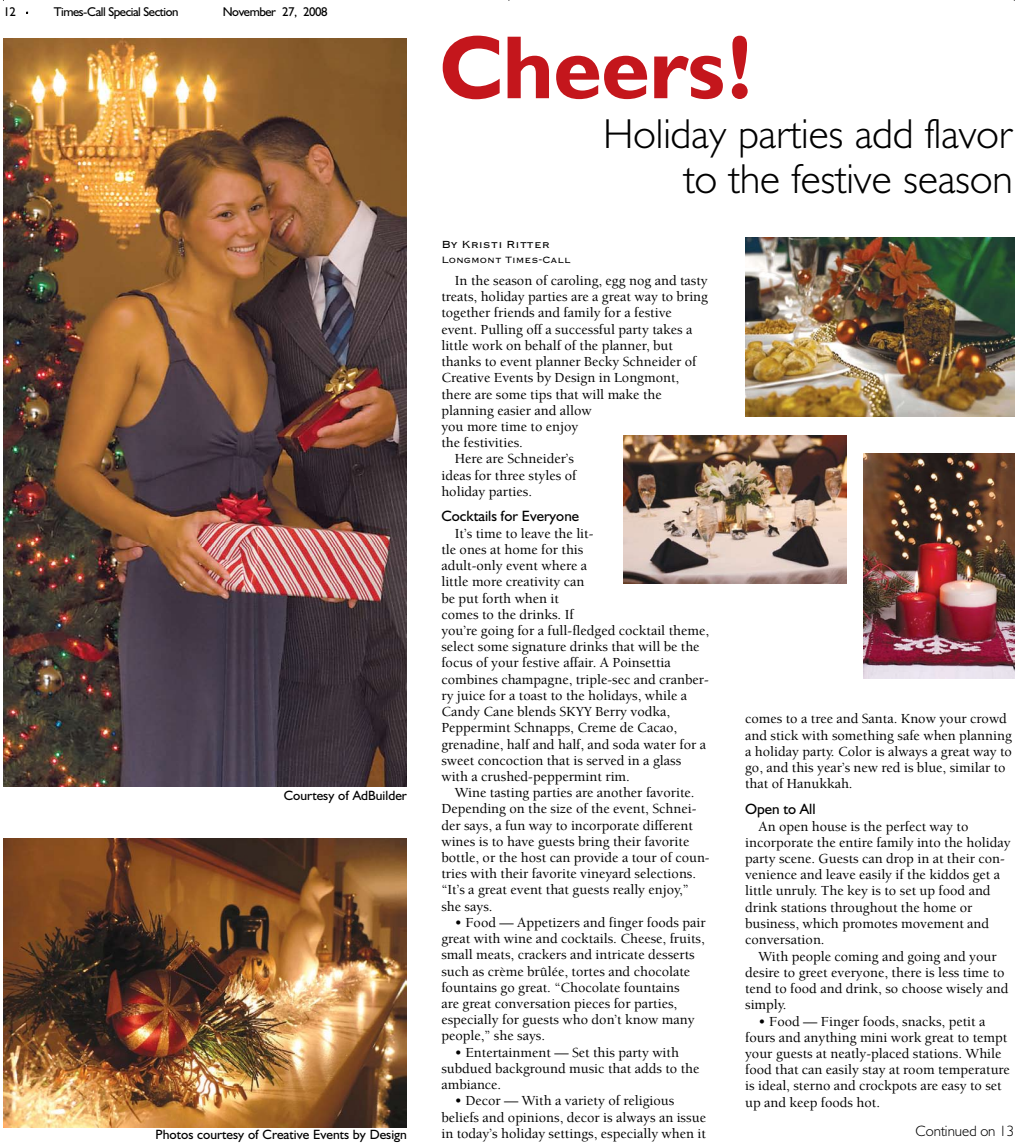
<style>
.page{position:relative;width:1016px;height:1145px;background:#fff}
.page>*{position:absolute;margin:0;border:0;box-sizing:border-box;transform-origin:0 0}
.t1{font:700 90px "Humanist 521 BT";color:#c4161c}
.t2{font:300 42px/45px "Humanist 521 BT";color:#000;text-align:right}
.t3{font:15px "Humanist 521 BT";color:#000}
.t4{font:300 15px "Humanist 521 BT";color:#000}
.t5{font:500 14.25px/16.2px "Berkeley";color:#000}
.t6{font:13.5px "Humanist 521 BT";color:#000}
.t7{font:13.5px "Copperplate Gothic BT";color:#000}
.t8{font:12.75px "Humanist 521 BT";letter-spacing:-.035em;color:#000}
.t9{font:12px "Copperplate Gothic BT";color:#000}
</style>
<div class="page">
<img style="left:3px;top:838px;width:403px;height:289px">
<img style="left:3px;top:38px;width:403px;height:748px">
<img style="left:863px;top:453px;width:151px;height:225px">
<img style="left:745px;top:238px;width:269px;height:179px">
<img style="left:623px;top:435px;width:223px;height:148px">
<p class="t8" style="left:3px;top:3px;width:14px">12</p>
<p class="t8" style="left:54px;top:3px;width:126px">Times-Call Special Section</p>
<p class="t8" style="left:223px;top:3px;width:106px">November 27, 2008</p>
<h1 class="t1" style="left:439px;top:12px;width:316px">Cheers!</h1>
<h2 class="t2" style="left:603px;top:111px;width:411px">Holiday parties add flavor to the festive season</h2>
<p class="t7" style="left:441px;top:237px;width:110px">By Kristi Ritter</p>
<p class="t9" style="left:441px;top:253px;width:131px">Longmont Times-Call</p>
<p class="t5" style="left:455px;top:273px;width:254px">In the season of caroling, egg nog and tasty</p>
<p class="t5" style="left:441px;top:289px;width:268px">treats, holiday parties are a great way to bring</p>
<p class="t5" style="left:441px;top:305px;width:232px">together friends and family for a festive</p>
<p class="t5" style="left:441px;top:321px;width:252px">event. Pulling off a successful party takes a</p>
<p class="t5" style="left:441px;top:338px;width:233px">little work on behalf of the planner, but</p>
<p class="t5" style="left:441px;top:354px;width:256px">thanks to event planner Becky Schneider of</p>
<p class="t5" style="left:441px;top:370px;width:239px">Creative Events by Design in Longmont,</p>
<p class="t5" style="left:441px;top:386px;width:222px">there are some tips that will make the</p>
<p class="t5" style="left:441px;top:402px;width:152px">planning easier and allow</p>
<p class="t5" style="left:441px;top:419px;width:138px">you more time to enjoy</p>
<p class="t5" style="left:441px;top:435px;width:83px">the festivities.</p>
<p class="t5" style="left:455px;top:451px;width:121px">Here are Schneider’s</p>
<p class="t5" style="left:441px;top:467px;width:136px">ideas for three styles of</p>
<p class="t5" style="left:441px;top:484px;width:92px">holiday parties.</p>
<p class="t3" style="left:441px;top:507px;width:139px">Cocktails for Everyone</p>
<p class="t5" style="left:441px;top:525px;width:269px;text-indent:13px">It’s time to leave the lit-<br>tle ones at home for this<br>adult-only event where a<br>little more creativity can<br>be put forth when it<br>comes to the drinks. If<br>you’re going for a full-fledged cocktail theme, select some signature drinks that will be the focus of your festive affair. A Poinsettia combines champagne, triple-sec and cranber&shy;ry juice for a toast to the holidays, while a Candy Cane blends SKYY Berry vodka, Peppermint Schnapps, Creme de Cacao, grenadine, half and half, and soda water for a sweet concoction that is served in a glass with a crushed-peppermint rim.</p>
<p class="t5" style="left:441px;top:785px;width:270px;text-indent:13px">Wine tasting parties are another favorite.<br>Depending on the size of the event, Schnei&shy;der says, a fun way to incorporate different wines is to have guests bring their favorite bottle, or the host can provide a tour of coun&shy;tries with their favorite vineyard selections. “It’s a great event that guests really enjoy,” she says.</p>
<p class="t5" style="left:441px;top:915px;width:266px;text-indent:13px">• Food — Appetizers and finger foods pair great with wine and cocktails. Cheese, fruits, small meats, crackers and intricate desserts such as crème brûlée, tortes and chocolate fountains go great. “Chocolate fountains<br>are great conversation pieces for parties, especially for guests who don’t know many people,” she says.</p>
<p class="t5" style="left:441px;top:1044px;width:259px;text-indent:13px">• Entertainment — Set this party with subdued background music that adds to the ambiance.</p>
<p class="t5" style="left:441px;top:1093px;width:266px;text-indent:13px">• Decor — With a variety of religious beliefs and opinions, decor is always an issue in today’s holiday settings, especially when it</p>
<p class="t5" style="left:745px;top:711px;width:268px">comes to a tree and Santa. Know your crowd and stick with something safe when planning a holiday party. Color is always a great way to go, and this year’s new red is blue, similar to that of Hanukkah.</p>
<p class="t3" style="left:745px;top:800px;width:72px">Open to All</p>
<p class="t5" style="left:745px;top:818px;width:267px;text-indent:13px">An open house is the perfect way to incorporate the entire family into the holiday party scene. Guests can drop in at their con&shy;venience and leave easily if the kiddos get a little unruly. The key is to set up food and drink stations throughout the home or business, which promotes movement and conversation.</p>
<p class="t5" style="left:745px;top:948px;width:265px;text-indent:13px">With people coming and going and your desire to greet everyone, there is less time to tend to food and drink, so choose wisely and s im p ly.</p>
<p class="t5" style="left:745px;top:1013px;width:266px;text-indent:13px">• Food — Finger foods, snacks, petit a fours and anything mini work great to tempt your guests at neatly-placed stations. While food that can easily stay at room temperature is ideal, sterno and crockpots are easy to set up and keep foods hot.</p>
<p class="t6" style="left:284px;top:787px;width:124px">Courtesy of AdBuilder</p>
<p class="t6" style="left:155px;top:1126px;width:253px">Photos courtesy of Creative Events by Design</p>
<p class="t4" style="left:915px;top:1122px;width:100px">Continued on 13</p>
</div>
